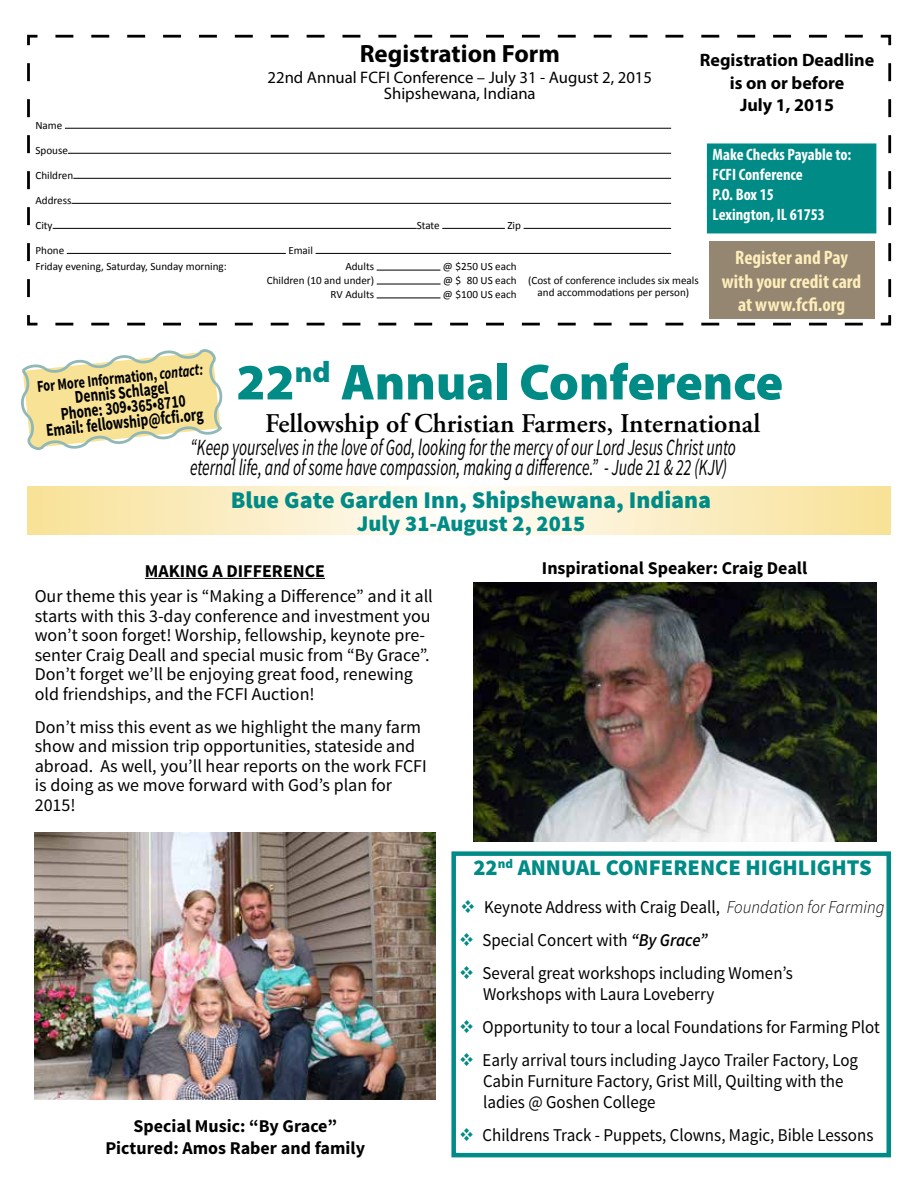
<style>
.page{position:relative;width:918px;height:1188px;background:#fff}
.page>*{position:absolute;margin:0;border:0;box-sizing:border-box;transform-origin:0 0}
.t1{font:900 51px "Myriad Pro";color:#008b86}
.t2{font:600 27px "Adobe Garamond Pro";color:#000}
.t3{font:700 25.05px "Myriad Pro";color:#000}
.t4{font:900 24px "Source Sans Pro";color:#008b86}
.t5{font:italic 23.1px/19.8px "Source Sans Pro";color:#000;scale:.68 1}
.t6{font:900 22.5px "Source Sans Pro";color:#008b86}
.t7{font:700 condensed 19.5px/23.4px "Myriad Pro";color:#feb;text-align:center}
.t8{font:18px/19.5px "Source Sans Pro";color:#000}
.t9{font:18px/21px "Source Sans Pro";color:#000;scale:.94 1}
.t10{font:700 18px/21.6px "Source Sans Pro";color:#000;text-align:center}
.t11{font:700 18px/15px "Source Sans Pro";color:#000;text-align:center;scale:.75 1}
.t12{font:700 18px/22.5px "Myriad Pro";color:#000;text-align:center}
.t13{font:16.65px/16.6px "Myriad Pro";color:#000;text-align:center}
.t14{font:700 condensed 16.5px/19.8px "Myriad Pro";color:#fff}
.t15{font:700 16.5px "Source Sans Pro";color:#000;scale:.75 1}
.t16{font:11.1px/11.1px "Calibri";color:#000;text-align:center}
.s1{font-style:italic}
.s2{color:#008b86}
.s3{font-weight:300;font-style:italic}
.s4{font-weight:600;font-style:italic}
</style>
<div class="page">
<svg style="left:21px;top:349px;width:202px;height:101px"></svg>
<svg style="left:27px;top:34px;width:865px;height:292px"></svg>
<div style="left:708px;top:144px;width:168px;height:89px;background:#008b86"></div>
<div style="left:707px;top:143px;width:169px;height:90px;border:2px solid #008b86"></div>
<div style="left:709px;top:241px;width:166px;height:78px;background:#948671"></div>
<img style="left:35px;top:832px;width:400px;height:267px">
<svg style="left:27px;top:487px;width:864px;height:47px;background:#fbeec7"></svg>
<div style="left:451px;top:851px;width:440px;height:306px;border:4px solid #008b86"></div>
<hr style="left:145px;top:578px;width:180px;height:1px;background:#000">
<img style="left:473px;top:583px;width:403px;height:258px">
<h3 class="t3" style="left:360px;top:37px;width:202px">Registration Form</h3>
<p class="t13" style="left:268px;top:69px;width:386px">22nd Annual FCFI Conference – July 31 - August 2, 2015<br>Shipshewana, Indiana</p>
<p class="t12" style="left:700px;top:48px;width:176px">Registration Deadline is on or before<br>July 1, 2015</p>
<p class="t16" style="left:35px;top:119px;width:28px">Name</p>
<p class="t16" style="left:35px;top:144px;width:34px">Spouse</p>
<p class="t16" style="left:35px;top:169px;width:39px">Children</p>
<p class="t16" style="left:35px;top:194px;width:38px">Address</p>
<p class="t16" style="left:35px;top:220px;width:19px">City</p>
<p class="t16" style="left:417px;top:220px;width:25px">State</p>
<p class="t16" style="left:507px;top:220px;width:15px">Zip</p>
<p class="t16" style="left:35px;top:245px;width:30px">Phone</p>
<p class="t16" style="left:288px;top:245px;width:26px">Email</p>
<p class="t16" style="left:35px;top:261px;width:193px">Friday evening, Saturday, Sunday morning:</p>
<p class="t16" style="left:345px;top:261px;width:30px">Adults</p>
<p class="t16" style="left:443px;top:261px;width:75px">@ $250 US each</p>
<p class="t16" style="left:267px;top:275px;width:109px">Children (10 and under)</p>
<p class="t16" style="left:443px;top:275px;width:75px">@ $ 80 US each</p>
<p class="t16" style="left:331px;top:289px;width:45px">RV Adults</p>
<p class="t16" style="left:443px;top:289px;width:75px">@ $100 US each</p>
<p class="t16" style="left:528px;top:275px;width:172px">(Cost of conference includes six meals and accommodations per person)</p>
<p class="t14" style="left:713px;top:144px;width:140px">Make Checks Payable to:<br>FCFI Conference<br>P.O. Box 15<br>Lexington, IL 61753</p>
<p class="t7" style="left:722px;top:246px;width:141px">Register and Pay with your credit card at www.fcfi.org</p>
<h1 class="t1" style="left:236px;top:348px;width:548px">22<sup>nd</sup> Annual Conference</h1>
<h2 class="t2" style="left:265px;top:408px;width:497px">Fellowship of Christian Farmers, International</h2>
<p class="t5" style="left:190px;top:438px;width:804px">“Keep yourselves in the love of God, looking for the mercy of our Lord Jesus Christ unto eternal life, and of some have compassion, making a difference.” - Jude 21 &amp; 22 (KJV)</p>
<p class="t15" style="left:36px;top:376px;width:224px;rotate:-6deg">For More Information, <span class="s1">contact:</span></p>
<p class="t11" style="left:42px;top:394px;width:212px;rotate:-6deg">Dennis Schlagel<br>Phone: 309•365•8710<br>Email: fellowship@fcfi.org</p>
<h3 class="t4" style="left:231px;top:485px;width:482px">Blue Gate Garden Inn, Shipshewana, Indiana</h3>
<p class="t6" style="left:357px;top:509px;width:230px">July 31-August 2, 2015</p>
<p class="t10" style="left:145px;top:560px;width:182px">MAKING A DIFFERENCE</p>
<p class="t8" style="left:35px;top:587px;width:400px">Our theme this year is “Making a Difference” and it all starts with this 3-day conference and investment you won’t soon forget! Worship, fellowship, keynote pre&shy;senter Craig Deall and special music from “By Grace”.<br>Don’t forget we’ll be enjoying great food, renewing old friendships, and the FCFI Auction!</p>
<p class="t8" style="left:35px;top:717px;width:393px">Don’t miss this event as we highlight the many farm show and mission trip opportunities, stateside and abroad. As well, you’ll hear reports on the work FCFI is doing as we move forward with God’s plan for 2015!</p>
<p class="t10" style="left:105px;top:1116px;width:261px">Special Music: “By Grace”<br>Pictured: Amos Raber and family</p>
<p class="t10" style="left:542px;top:558px;width:267px">Inspirational Speaker: Craig Deall</p>
<p class="t6" style="left:473px;top:853px;width:400px">22<sup>nd</sup> ANNUAL CONFERENCE HIGHLIGHTS</p>
<p class="t9" style="left:461px;top:897px;width:453px"><span class="s2">❖</span> Keynote Address with Craig Deall, <span class="s3">Foundation for Farming</span></p>
<p class="t9" style="left:459px;top:930px;width:266px"><span class="s2">❖</span> Special Concert with <span class="s4">“By Grace”</span></p>
<p class="t9" style="left:483px;top:963px;width:331px;text-indent:-24px"><span class="s2">❖</span> Several great workshops including Women’s<br>Workshops with Laura Loveberry</p>
<p class="t9" style="left:459px;top:1017px;width:449px"><span class="s2">❖</span> Opportunity to tour a local Foundations for Farming Plot</p>
<p class="t9" style="left:483px;top:1050px;width:401px;text-indent:-24px"><span class="s2">❖</span> Early arrival tours including Jayco Trailer Factory, Log<br>Cabin Furniture Factory, Grist Mill, Quilting with the ladies @ Goshen College</p>
<p class="t9" style="left:459px;top:1125px;width:442px"><span class="s2">❖</span> Childrens Track - Puppets, Clowns, Magic, Bible Lessons</p>
</div>
